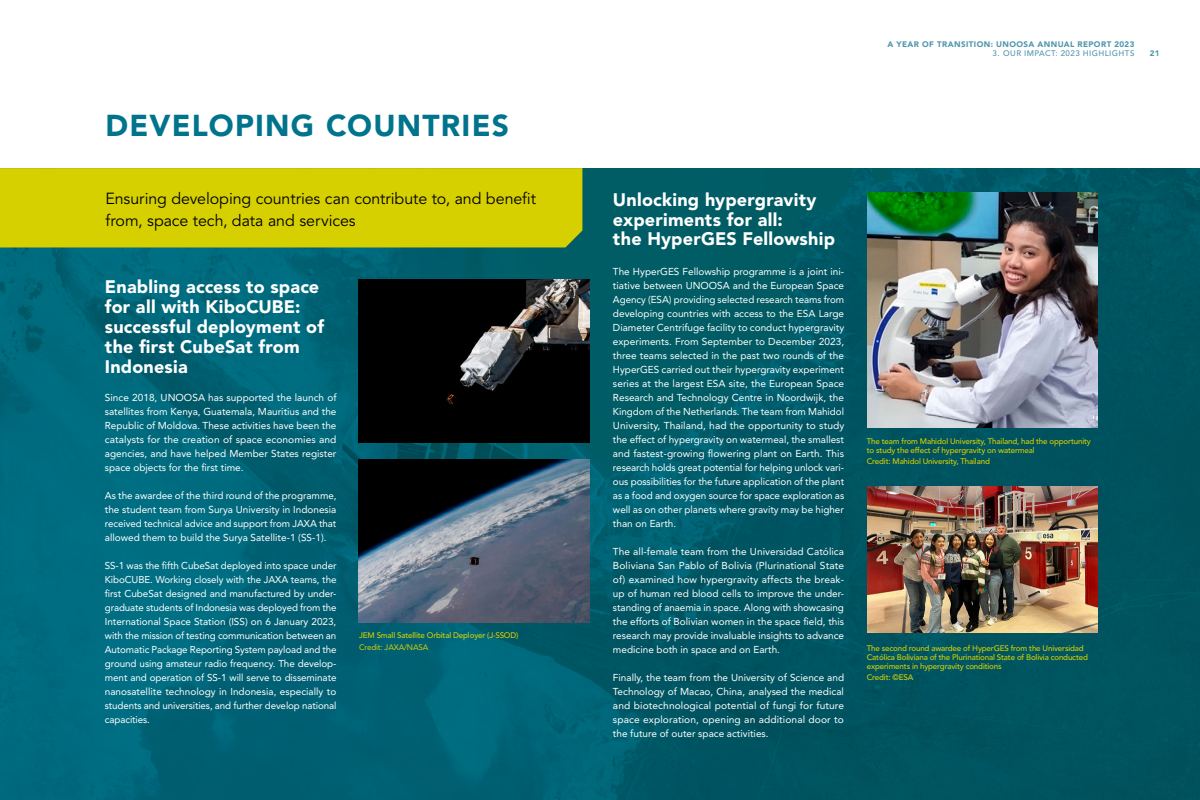
<style>
.page{position:relative;width:1200px;height:800px;background:#fff}
.page>*{position:absolute;margin:0;border:0;box-sizing:border-box;transform-origin:0 0}
.Head_A{font:900 30px "Avenir LT Std";letter-spacing:.04em;color:#00748c}
.Head_B_white{font:900 18px/20px "Avenir LT Std";letter-spacing:.01em;color:#fff}
.floating_intro_text{font:16px/22px "Avenir LT Std";letter-spacing:-.005em;color:#000}
.Body_white{font:10px/14px "Avenir LT Std";color:#fff;text-align:justify}
.Body_white-2{font:9.9px/14px "Avenir LT Std";letter-spacing:-.01em;color:#fff;text-align:justify}
.photo_caption_09{font:500 8px/9px "Avenir LT Std";letter-spacing:-.02em;color:#d6d000}
.t1{font:900 8px "Avenir LT Std";letter-spacing:.055em;color:#5196ac}
.t2{font:500 8px "Avenir LT Std";letter-spacing:.055em;color:#5196ac}
.photo_caption_09-2{font:8px "Avenir LT Std";letter-spacing:-.02em;color:#d6d000}
</style>
<div class="page">
<img style="left:0;top:168px;width:1200px;height:632px">
<div style="left:0;top:168px;width:582px;height:79px;background:#d6d000"></div>
<img style="left:358px;top:279px;width:232px;height:163px">
<img style="left:358px;top:459px;width:232px;height:163px">
<img style="left:867px;top:192px;width:231px;height:235px">
<img style="left:867px;top:486px;width:231px;height:146px">
<h2 class="Head_A" style="left:106px;top:107px;width:405px">DEVELOPING COUNTRIES</h2>
<p class="floating_intro_text" style="left:106px;top:188px;width:432px">Ensuring developing countries can contribute to, and benefit from, space tech, data and services</p>
<h3 class="Head_B_white" style="left:105px;top:277px;width:221px">Enabling access to space for all with KiboCUBE: successful deployment of the first CubeSat from<br>Indonesia</h3>
<p class="Body_white" style="left:105px;top:391px;width:233px">Since 2018, UNOOSA has supported the launch of satellites from Kenya, Guatemala, Mauritius and the Republic of Moldova. These activities have been the catalysts for the creation of space economies and agencies, and have helped Member States register space objects for the first time.</p>
<p class="Body_white" style="left:105px;top:489px;width:233px">As the awardee of the third round of the programme, the student team from Surya University in Indonesia received technical advice and support from JAXA that allowed them to build the Surya Satellite-1 (SS-1).</p>
<p class="Body_white-2" style="left:105px;top:559px;width:233px">SS-1 was the fifth CubeSat deployed into space under KiboCUBE. Working closely with the JAXA teams, the first CubeSat designed and manufactured by under&shy;graduate students of Indonesia was deployed from the International Space Station (ISS) on 6 January 2023, with the mission of testing communication between an Automatic Package Reporting System payload and the ground using amateur radio frequency. The develop&shy;ment and operation of SS-1 will serve to disseminate nanosatellite technology in Indonesia, especially to students and universities, and further develop national capacities.</p>
<p class="photo_caption_09" style="left:359px;top:631px;width:161px">JEM Small Satellite Orbital Deployer (J-SSOD)</p>
<p class="photo_caption_09-2" style="left:359px;top:643px;width:71px">Credit: JAXA/NASA</p>
<p class="t1" style="left:887px;top:39px;width:249px">A YEAR OF TRANSITION: UNOOSA ANNUAL REPORT 2023</p>
<p class="t2" style="left:992px;top:49px;width:49px">3. Our impac</p>
<p class="t2" style="left:1051px;top:49px;width:46px">t: 2023 h ighl</p>
<p class="t2" style="left:1109px;top:49px;width:26px">ights</p>
<p class="t1" style="left:1150px;top:48px;width:11px">21</p>
<h3 class="Head_B_white" style="left:613px;top:189px;width:224px">Unlocking hypergravity experiments for all:<br>the HyperGES Fellowship</h3>
<p class="Body_white" style="left:613px;top:265px;width:233px">The HyperGES Fellowship programme is a joint ini&shy;tiative between UNOOSA and the European Space Agency (ESA) providing selected research teams from developing countries with access to the ESA Large Diameter Centrifuge facility to conduct hypergravity experiments. From September to December 2023, three teams selected in the past two rounds of the HyperGES carried out their hypergravity experiment series at the largest ESA site, the European Space Research and Technology Centre in Noordwijk, the Kingdom of the Netherlands. The team from Mahidol University, Thailand, had the opportunity to study the effect of hypergravity on watermeal, the smallest and fastest-growing flowering plant on Earth. This research holds great potential for helping unlock vari&shy;ous possibilities for the future application of the plant as a food and oxygen source for space exploration as well as on other planets where gravity may be higher than on Earth.</p>
<p class="Body_white" style="left:613px;top:545px;width:233px">The all-female team from the Universidad Católica Boliviana San Pablo of Bolivia (Plurinational State of) examined how hypergravity affects the break&shy;up of human red blood cells to improve the under&shy;standing of anaemia in space. Along with showcasing the efforts of Bolivian women in the space field, this research may provide invaluable insights to advance medicine both in space and on Earth.</p>
<p class="Body_white" style="left:613px;top:671px;width:233px">Finally, the team from the University of Science and Technology of Macao, China, analysed the medical and biotechnological potential of fungi for future space exploration, opening an additional door to the future of outer space activities.</p>
<p class="photo_caption_09" style="left:867px;top:437px;width:226px">The team from Mahidol University, Thailand, had the opportunity to study the effect of hypergravity on watermeal</p>
<p class="photo_caption_09" style="left:867px;top:457px;width:125px">Credit: Mahidol University, Thailand</p>
<p class="photo_caption_09" style="left:867px;top:644px;width:223px">The second round awardee of HyperGES from the Universidad<br>Católica Boliviana of the Plurinational State of Bolivia conducted experiments in hypergravity conditions</p>
<p class="photo_caption_09" style="left:867px;top:673px;width:48px">Credit: ©ESA</p>
</div>
